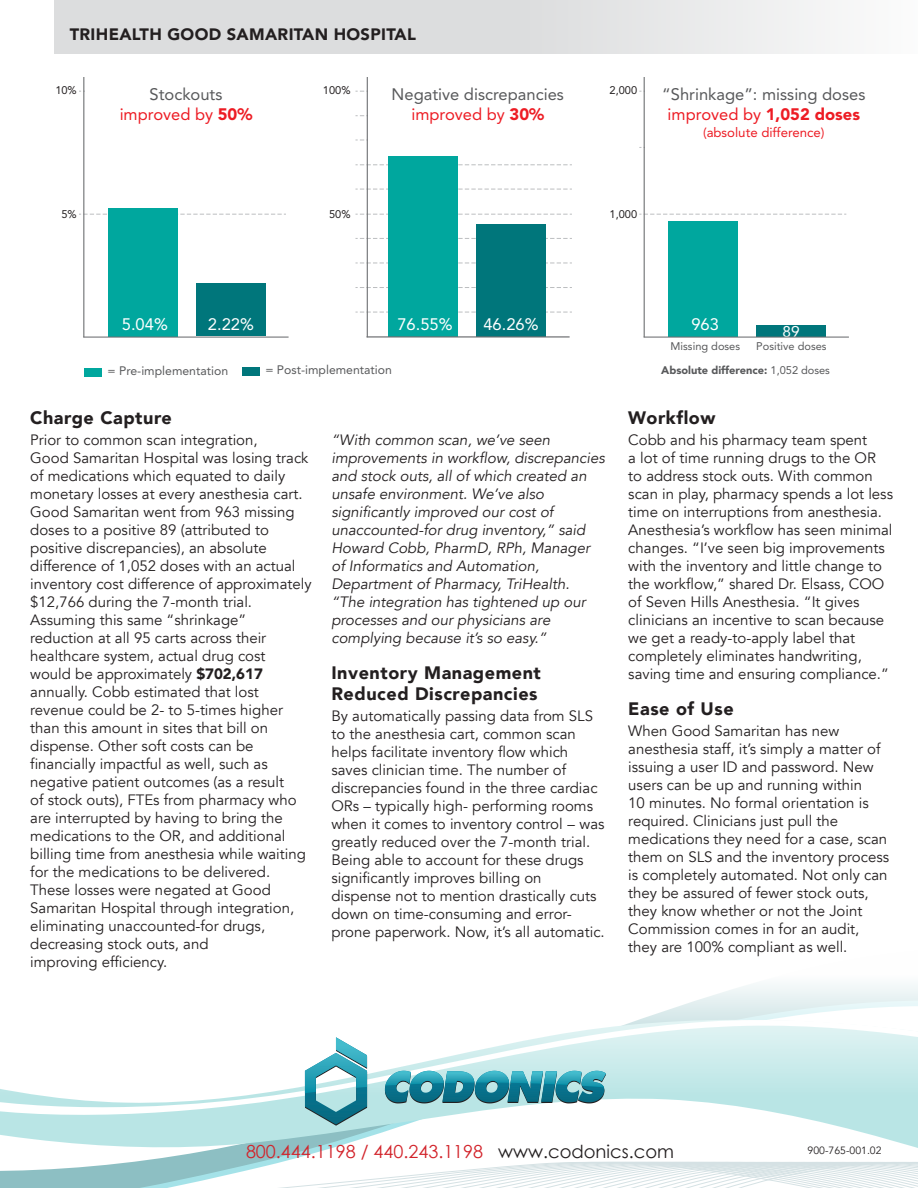
<style>
.page{position:relative;width:918px;height:1188px;background:#fff}
.page>*{position:absolute;margin:0;border:0;box-sizing:border-box;transform-origin:0 0}
.t1{font:900 18px "Avenir";letter-spacing:.03em;color:#231f20}
.t2{font:18px "Century Gothic";color:#d2232a}
.t3{font:16.5px/19.8px "Avenir";color:#58595b;text-align:center}
.t4{font:900 16.5px "Avenir";letter-spacing:.02em;color:#231f20}
.t5{font:16.5px "Avenir";color:#fff}
.t6{font:16.5px/19.8px "Avenir";color:#ed1c24;text-align:center}
.t7{font:15.45px "Avenir";color:#fff}
.t8{font:15px/18px "Avenir";color:#231f20}
.t9{font:italic 15px/18px "Avenir";color:#231f20}
.t10{font:13.2px "Avenir";color:#ed1c24}
.t11{font:12.3px "Avenir";color:#58595b}
.t12{font:11.1px/23.7px "Avenir";color:#58595b}
.t13{font:11.1px "Avenir";color:#231f20}
.t14{font:10.5px "Avenir";color:#231f20}
.s1{color:#58595b}
.s2{font-weight:900}
.s3{color:#ed1c24}
.s4{font-weight:900;color:#ed1c24}
.s5{color:#231f20}
</style>
<div class="page">
<svg style="left:79px;top:214px;width:207px;height:1px"></svg>
<div style="left:108px;top:208px;width:70px;height:128px;background:#00a79e"></div>
<div style="left:196px;top:283px;width:69px;height:53px;background:#00767b"></div>
<svg style="left:356px;top:165px;width:216px;height:1px"></svg>
<svg style="left:356px;top:189px;width:216px;height:1px"></svg>
<svg style="left:356px;top:214px;width:216px;height:1px"></svg>
<svg style="left:356px;top:238px;width:216px;height:1px"></svg>
<svg style="left:356px;top:263px;width:216px;height:1px"></svg>
<svg style="left:356px;top:287px;width:216px;height:1px"></svg>
<svg style="left:356px;top:312px;width:216px;height:1px"></svg>
<div style="left:389px;top:151px;width:69px;height:185px;background:#00a79e"></div>
<div style="left:84px;top:368px;width:18px;height:8px;background:#00a79e"></div>
<div style="left:242px;top:367px;width:18px;height:9px;background:#00767b"></div>
<div style="left:476px;top:224px;width:70px;height:112px;background:#00767b"></div>
<hr style="left:83px;top:337px;width:206px;height:1px;background:#6d6f71">
<hr style="left:367px;top:78px;width:1px;height:259px;background:#6d6f71">
<hr style="left:367px;top:336px;width:203px;height:2px;background:#6d6f71">
<hr style="left:83px;top:78px;width:1px;height:259px;background:#6d6f71">
<svg style="left:639px;top:214px;width:207px;height:1px"></svg>
<div style="left:669px;top:221px;width:69px;height:115px;background:#00a79e"></div>
<div style="left:756px;top:325px;width:70px;height:11px;background:#00767b"></div>
<hr style="left:644px;top:337px;width:205px;height:1px;background:#6d6f71">
<hr style="left:644px;top:78px;width:1px;height:259px;background:#6d6f71">
<div style="left:368px;top:78px;width:208px;height:78px;background:#fff"></div>
<svg style="left:674px;top:984px;width:244px;height:24px;fill:#ebf5f5"></svg>
<svg style="left:0;top:1008px;width:918px;height:180px"></svg>
<svg style="left:0;top:1014px;width:918px;height:109px"></svg>
<div style="left:54px;top:0;width:864px;height:54px;background:linear-gradient(to right,#d4d5d7,#f2f3f3)"></div>
<svg style="left:305px;top:1037px;width:62px;height:89px"></svg>
<svg style="left:385px;top:1071px;width:221px;height:32px;background:#4199a9"></svg>
<p class="t4" style="left:70px;top:20px;width:348px">TRIHEALTH GOOD SAMARITAN HOSPITAL</p>
<p class="t13" style="left:55px;top:81px;width:23px">10%</p>
<p class="t13" style="left:323px;top:81px;width:29px">100%</p>
<p class="t13" style="left:610px;top:81px;width:29px">2,000</p>
<p class="t6" style="left:120px;top:84px;width:134px"><span class="s1">Stockouts </span>improved by <span class="s2">50%</span></p>
<p class="t3" style="left:392px;top:84px;width:174px">Negative discrepancies <span class="s3">improved by</span> <span class="s4">30%</span></p>
<p class="t3" style="left:662px;top:84px;width:205px">“Shrinkage”: missing doses <span class="s3">improved by</span> <span class="s4">1,052 doses</span></p>
<p class="t10" style="left:703px;top:122px;width:123px">(absolute difference)</p>
<p class="t13" style="left:61px;top:205px;width:17px">5%</p>
<p class="t13" style="left:329px;top:205px;width:23px">50%</p>
<p class="t13" style="left:610px;top:205px;width:29px">1,000</p>
<p class="t5" style="left:122px;top:311px;width:47px">5.04%</p>
<p class="t11" style="left:108px;top:361px;width:122px">= Pre-implementation</p>
<p class="t11" style="left:265px;top:360px;width:128px">= Post-implementation</p>
<p class="t5" style="left:208px;top:311px;width:47px">2.22%</p>
<p class="t5" style="left:397px;top:311px;width:57px">76.55%</p>
<p class="t5" style="left:483px;top:311px;width:57px">46.26%</p>
<p class="t5" style="left:691px;top:311px;width:29px">963</p>
<p class="t7" style="left:783px;top:319px;width:19px">89</p>
<p class="t12" style="left:661px;top:334px;width:170px;text-indent:9px">Missing doses<br><span class="s2">Absolute difference:</span> 1,052 doses</p>
<p class="t12" style="left:756px;top:334px;width:72px">Positive doses</p>
<p class="t1" style="left:30px;top:402px;width:143px">Charge Capture</p>
<p class="t8" style="left:30px;top:431px;width:229px">Prior to common scan integration,</p>
<p class="t8" style="left:30px;top:449px;width:280px">Good Samaritan Hospital was losing track of medications which equated to daily monetary losses at every anesthesia cart.<br>Good Samaritan went from 963 missing doses to a positive 89 (attributed to</p>
<p class="t8" style="left:30px;top:539px;width:283px">positive discrepancies), an absolute difference of 1,052 doses with an actual inventory cost difference of approximately $12,766 during the 7-month trial.</p>
<p class="t8" style="left:30px;top:611px;width:218px">Assuming this same “shrinkage”</p>
<p class="t8" style="left:30px;top:629px;width:238px">reduction at all 95 carts across their</p>
<p class="t8" style="left:30px;top:647px;width:237px">healthcare system, actual drug cost</p>
<p class="t8" style="left:30px;top:665px;width:234px">would be approximately <span class="s2">$702,617</span></p>
<p class="t8" style="left:30px;top:683px;width:230px">annually. Cobb estimated that lost</p>
<p class="t8" style="left:30px;top:701px;width:254px">revenue could be 2- to 5-times higher</p>
<p class="t8" style="left:30px;top:719px;width:239px">than this amount in sites that bill on</p>
<p class="t8" style="left:30px;top:737px;width:225px">dispense. Other soft costs can be</p>
<p class="t8" style="left:30px;top:755px;width:239px">financially impactful as well, such as</p>
<p class="t8" style="left:30px;top:773px;width:255px">negative patient outcomes (as a result</p>
<p class="t8" style="left:30px;top:791px;width:268px">of stock outs), FTEs from pharmacy who</p>
<p class="t8" style="left:30px;top:809px;width:277px">are interrupted by having to bring the medications to the OR, and additional billing time from anesthesia while waiting for the medications to be delivered.</p>
<p class="t8" style="left:30px;top:881px;width:242px">These losses were negated at Good</p>
<p class="t8" style="left:30px;top:899px;width:266px">Samaritan Hospital through integration, eliminating unaccounted-for drugs,</p>
<p class="t8" style="left:30px;top:935px;width:180px">decreasing stock outs, and</p>
<p class="t8" style="left:30px;top:953px;width:138px">improving efficiency.</p>
<p class="t9" style="left:331px;top:431px;width:220px">“With common scan, we’ve seen</p>
<p class="t9" style="left:331px;top:449px;width:275px">improvements in workflow, discrepancies and stock outs, all of which created an</p>
<p class="t9" style="left:331px;top:485px;width:214px">unsafe environment. We’ve also</p>
<p class="t9" style="left:331px;top:503px;width:223px">significantly improved our cost of</p>
<p class="t9" style="left:331px;top:521px;width:260px">unaccounted-for drug inventory,” said<br>Howard Cobb, PharmD, RPh, Manager</p>
<p class="t9" style="left:331px;top:557px;width:209px">of Informatics and Automation,</p>
<p class="t9" style="left:331px;top:575px;width:240px">Department of Pharmacy, TriHealth.</p>
<p class="t9" style="left:331px;top:593px;width:256px">“The integration has tightened up our</p>
<p class="t9" style="left:331px;top:611px;width:220px">processes and our physicians are</p>
<p class="t9" style="left:331px;top:629px;width:217px">complying because it’s so easy.”</p>
<p class="t1" style="left:331px;top:657px;width:211px">Inventory Management</p>
<p class="t1" style="left:331px;top:679px;width:208px">Reduced Discrepancies</p>
<p class="t8" style="left:331px;top:707px;width:263px">By automatically passing data from SLS</p>
<p class="t8" style="left:331px;top:725px;width:246px">to the anesthesia cart, common scan</p>
<p class="t8" style="left:331px;top:743px;width:238px">helps facilitate inventory flow which</p>
<p class="t8" style="left:331px;top:761px;width:236px">saves clinician time. The number of</p>
<p class="t8" style="left:331px;top:779px;width:275px">discrepancies found in the three cardiac<br>ORs – typically high- performing rooms when it comes to inventory control – was</p>
<p class="t8" style="left:331px;top:833px;width:260px">greatly reduced over the 7-month trial.<br>Being able to account for these drugs significantly improves billing on</p>
<p class="t8" style="left:331px;top:887px;width:267px">dispense not to mention drastically cuts down on time-consuming and error-</p>
<p class="t8" style="left:331px;top:923px;width:275px">prone paperwork. Now, it’s all automatic.</p>
<p class="t1" style="left:628px;top:402px;width:89px">Workflow</p>
<p class="t8" style="left:628px;top:431px;width:266px">Cobb and his pharmacy team spent<br>a lot of time running drugs to the OR to address stock outs. With common scan in play, pharmacy spends a lot less time on interruptions from anesthesia.<br>Anesthesia’s workflow has seen minimal changes. “I’ve seen big improvements with the inventory and little change to the workflow,” shared Dr. Elsass, COO of Seven Hills Anesthesia. “It gives</p>
<p class="t8" style="left:628px;top:611px;width:257px">clinicians an incentive to scan because we get a ready-to-apply label that</p>
<p class="t8" style="left:628px;top:647px;width:235px">completely eliminates handwriting,</p>
<p class="t8" style="left:628px;top:665px;width:262px">saving time and ensuring compliance.”</p>
<p class="t1" style="left:628px;top:693px;width:107px">Ease of Use</p>
<p class="t8" style="left:628px;top:722px;width:212px">When Good Samaritan has new</p>
<p class="t8" style="left:628px;top:740px;width:254px">anesthesia staff, it’s simply a matter of issuing a user ID and password. New users can be up and running within 10 minutes. No formal orientation is required. Clinicians just pull the</p>
<p class="t8" style="left:628px;top:830px;width:262px">medications they need for a case, scan them on SLS and the inventory process is completely automated. Not only can they be assured of fewer stock outs, they know whether or not the Joint Commission comes in for an audit,</p>
<p class="t8" style="left:628px;top:938px;width:221px">they are 100% compliant as well.</p>
<p class="t2" style="left:246px;top:1141px;width:430px">800.444.1198 / 440.243.1198 <span class="s5">www.codonics.com</span></p>
<p class="t14" style="left:808px;top:1145px;width:76px">900-765-001.02</p>
</div>
